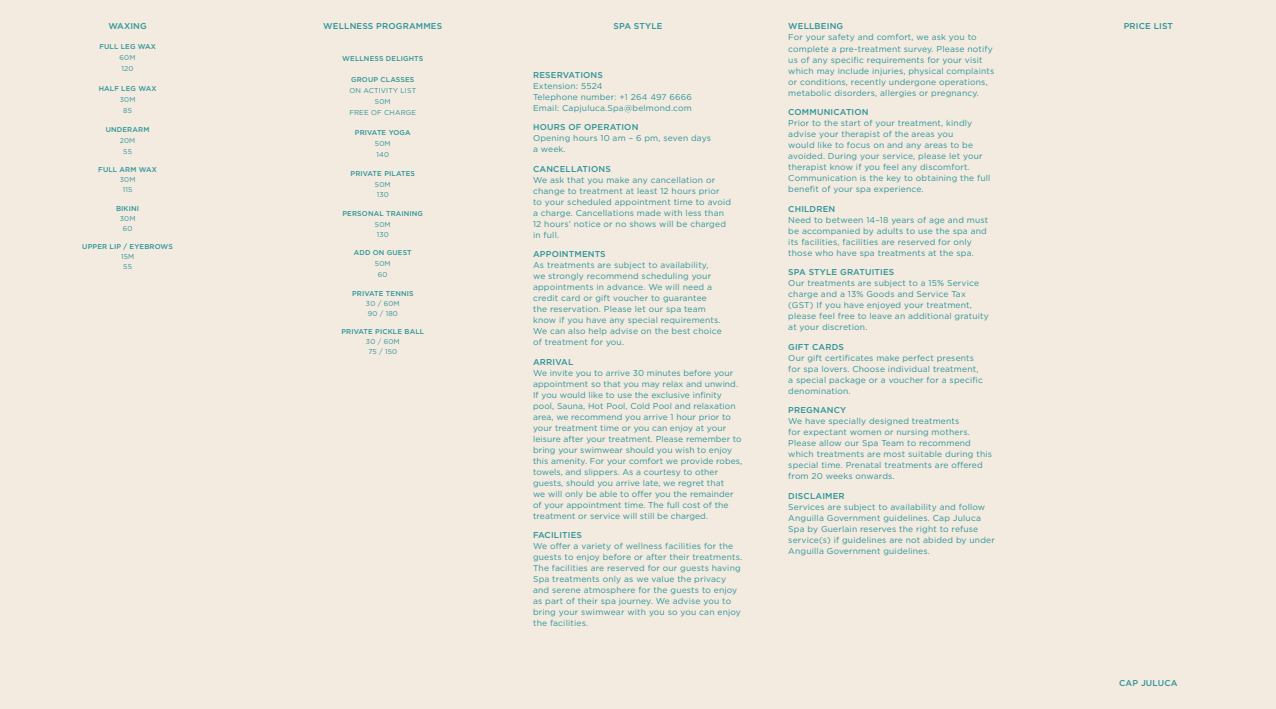
<style>
.page{position:relative;width:1276px;height:709px;background:#f4ebe0}
.page>*{position:absolute;margin:0;border:0;box-sizing:border-box;transform-origin:0 0}
._1_Heading{font:8.5px/11px "Gotham";letter-spacing:.02em;color:#2b9499}
._1_Heading-2{font:500 8.5px "Gotham";letter-spacing:.02em;color:#2b9499}
._1_Heading-3{font:500 7px/11px "Gotham";letter-spacing:.02em;color:#2b9499;text-align:center}
._1_Heading-4{font:7px/11px "Gotham";letter-spacing:.02em;color:#2b9499;text-align:center}
.s1{font-weight:400}
.s2{font-weight:500}
</style>
<div class="page">
<p class="_1_Heading-2" style="left:108px;top:21px;width:40px">WAXING</p>
<p class="_1_Heading-3" style="left:99px;top:41px;width:58px">FULL LEG WAX<br><span class="s1">60M<br>120</span></p>
<p class="_1_Heading-3" style="left:99px;top:83px;width:59px">HALF LEG WAX<br><span class="s1">30M<br>85</span></p>
<p class="_1_Heading-3" style="left:106px;top:124px;width:45px">UNDERARM<br><span class="s1">20M<br>55</span></p>
<p class="_1_Heading-3" style="left:98px;top:165px;width:60px;line-height:10px">FULL ARM WAX<br><span class="s1">30M<br>115</span></p>
<p class="_1_Heading-3" style="left:116px;top:203px;width:25px;line-height:10px">BIKINI<br><span class="s1">30M<br>60</span></p>
<p class="_1_Heading-3" style="left:82px;top:242px;width:92px;line-height:10px">UPPER LIP / EYEBROWS<br><span class="s1">15M<br>55</span></p>
<p class="_1_Heading-2" style="left:323px;top:21px;width:120px">WELLNESS PROGRAMMES</p>
<p class="_1_Heading-3" style="left:342px;top:53px;width:83px">WELLNESS DELIGHTS</p>
<p class="_1_Heading-4" style="left:349px;top:74px;width:68px"><span class="s2">GROUP CLASSES<br></span>ON ACTIVITY LIST<br>50M<br>FREE OF CHARGE</p>
<p class="_1_Heading-3" style="left:355px;top:127px;width:57px">PRIVATE YOGA<br><span class="s1">50M<br>140</span></p>
<p class="_1_Heading-3" style="left:350px;top:168px;width:66px">PRIVATE PILATES<br><span class="s1">50M</span></p>
<p class="_1_Heading-4" style="left:377px;top:189px;width:14px">130</p>
<p class="_1_Heading-3" style="left:342px;top:207px;width:82px">PERSONAL TRAINING<br><span class="s1">50M</span></p>
<p class="_1_Heading-4" style="left:377px;top:228px;width:14px">130</p>
<p class="_1_Heading-3" style="left:354px;top:247px;width:60px">ADD ON GUEST<br><span class="s1">50M<br>60</span></p>
<p class="_1_Heading-3" style="left:352px;top:288px;width:63px;line-height:10px">PRIVATE TENNIS<br><span class="s1">30 / 60M<br>90 / 180</span></p>
<p class="_1_Heading-3" style="left:341px;top:326px;width:84px;line-height:10px">PRIVATE PICKLE BALL<br><span class="s1">30 / 60M<br>75 / 150</span></p>
<p class="_1_Heading-2" style="left:613px;top:21px;width:50px">SPA STYLE</p>
<p class="_1_Heading-2" style="left:1123px;top:21px;width:51px">PRICE LIST</p>
<p class="_1_Heading" style="left:788px;top:21px;width:208px"><span class="s2">WELLBEING<br></span>For your safety and comfort, we ask you to complete a pre-treatment survey. Please notify us of any specific requirements for your visit which may include injuries, physical complaints or conditions, recently undergone operations, metabolic disorders, allergies or pregnancy.</p>
<p class="_1_Heading" style="left:788px;top:106px;width:204px"><span class="s2">COMMUNICATION<br></span>Prior to the start of your treatment, kindly advise your therapist of the areas you<br>would like to focus on and any areas to be avoided. During your service, please let your therapist know if you feel any discomfort.<br>Communication is the key to obtaining the full benefit of your spa experience.</p>
<p class="_1_Heading" style="left:788px;top:203px;width:201px"><span class="s2">CHILDREN<br></span>Need to between 14–18 years of age and must be accompanied by adults to use the spa and its facilities, facilities are reserved for only those who have spa treatments at the spa.</p>
<p class="_1_Heading" style="left:788px;top:266px;width:202px"><span class="s2">SPA STYLE GRATUITIES<br></span>Our treatments are subject to a 15% Service charge and a 13% Goods and Service Tax (GST) If you have enjoyed your treatment, please feel free to leave an additional gratuity at your discretion.</p>
<p class="_1_Heading" style="left:788px;top:341px;width:196px"><span class="s2">GIFT CARDS<br></span>Our gift certificates make perfect presents for spa lovers. Choose individual treatment, a special package or a voucher for a specific denomination.</p>
<p class="_1_Heading" style="left:788px;top:404px;width:205px"><span class="s2">PREGNANCY<br></span>We have specially designed treatments<br>for expectant women or nursing mothers.<br>Please allow our Spa Team to recommend which treatments are most suitable during this special time. Prenatal treatments are offered from 20 weeks onwards.</p>
<p class="_1_Heading" style="left:788px;top:490px;width:208px"><span class="s2">DISCLAIMER<br></span>Services are subject to availability and follow Anguilla Government guidelines. Cap Juluca Spa by Guerlain reserves the right to refuse service(s) if guidelines are not abided by under Anguilla Government guidelines.</p>
<p class="_1_Heading" style="left:533px;top:69px;width:160px"><span class="s2">RESERVATIONS<br></span>Extension: 5524<br>Telephone number: +1 264 497 6666<br>Email: Capjuluca.Spa@belmond.com</p>
<p class="_1_Heading" style="left:533px;top:121px;width:179px"><span class="s2">HOURS OF OPERATION<br></span>Opening hours 10 am – 6 pm, seven days a week.</p>
<p class="_1_Heading" style="left:533px;top:163px;width:200px"><span class="s2">CANCELLATIONS<br></span>We ask that you make any cancellation or change to treatment at least 12 hours prior<br>to your scheduled appointment time to avoid a charge. Cancellations made with less than 12 hours’ notice or no shows will be charged in full.</p>
<p class="_1_Heading" style="left:533px;top:248px;width:190px"><span class="s2">APPOINTMENTS<br></span>As treatments are subject to availability, we strongly recommend scheduling your appointments in advance. We will need a credit card or gift voucher to guarantee the reservation. Please let our spa team know if you have any special requirements.<br>We can also help advise on the best choice of treatment for you.</p>
<p class="_1_Heading" style="left:533px;top:356px;width:211px"><span class="s2">ARRIVAL<br></span>We invite you to arrive 30 minutes before your appointment so that you may relax and unwind.<br>If you would like to use the exclusive infinity pool, Sauna, Hot Pool, Cold Pool and relaxation area, we recommend you arrive 1 hour prior to your treatment time or you can enjoy at your leisure after your treatment. Please remember to bring your swimwear should you wish to enjoy this amenity. For your comfort we provide robes, towels, and slippers. As a courtesy to other guests, should you arrive late, we regret that<br>we will only be able to offer you the remainder of your appointment time. The full cost of the treatment or service will still be charged.</p>
<p class="_1_Heading" style="left:533px;top:529px;width:211px"><span class="s2">FACILITIES<br></span>We offer a variety of wellness facilities for the guests to enjoy before or after their treatments.<br>The facilities are reserved for our guests having Spa treatments only as we value the privacy and serene atmosphere for the guests to enjoy as part of their spa journey. We advise you to bring your swimwear with you so you can enjoy the facilities.</p>
<p class="_1_Heading-2" style="left:1119px;top:677px;width:60px">CAP JULUCA</p>
</div>
